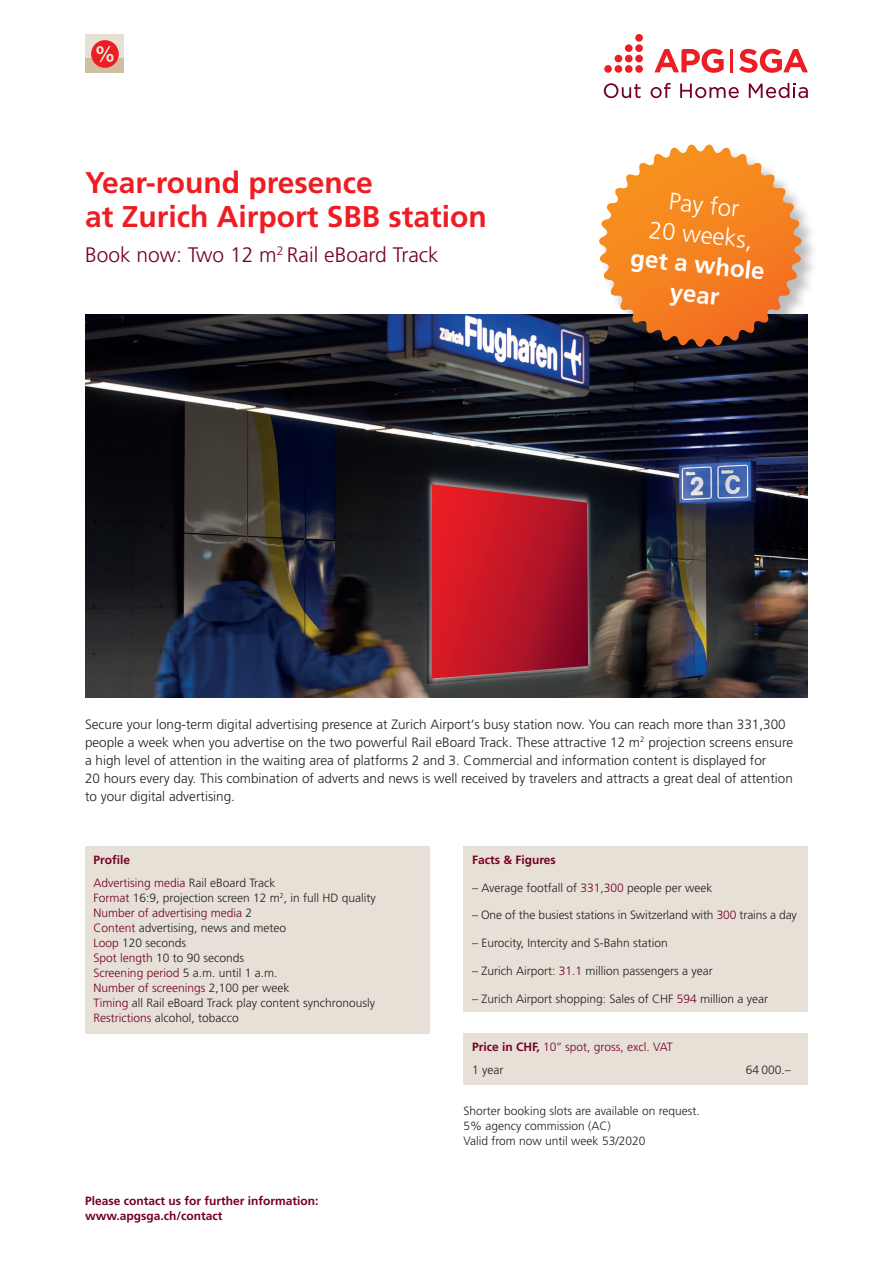
<style>
.page{position:relative;width:893px;height:1263px;background:#fff}
.page>*{position:absolute;margin:0;border:0;box-sizing:border-box;transform-origin:0 0}
.t1{font:700 30px "Frutiger LT Std";color:#ee1d23}
.t2{font:300 24px "Frutiger LT Std";color:#fff}
.t3{font:700 24px "Frutiger LT Std";color:#fff}
.t4{font:300 21px "Frutiger LT Std";color:#750122}
.t5{font:300 13.5px/18px "Frutiger LT Std";color:#231f20}
.t6{font:300 12px "Frutiger LT Std";color:#231f20}
.t7{font:300 12px "Frutiger LT Std";color:#750122}
.t8{font:700 12px/15px "Frutiger LT Std";color:#750122}
.s1{color:#231f20}
.s2{color:#750122}
.s3{font-weight:700}
</style>
<div class="page">
<div style="left:85px;top:34px;width:38px;height:38px;background:#e6e0d7"></div>
<div style="left:85px;top:58px;width:38px;height:14px;background:#d1bda2"></div>
<div style="left:91px;top:40px;width:28px;height:28px;background:#ee1d23;border-radius:50%"></div>
<svg style="left:96px;top:46px;width:18px;height:16px"></svg>
<div style="left:463px;top:846px;width:345px;height:166px;background:#e6e0d7"></div>
<div style="left:85px;top:846px;width:344px;height:187px;background:#e6e0d7"></div>
<div style="left:463px;top:1033px;width:345px;height:51px;background:#e6e0d7"></div>
<img style="left:85px;top:315px;width:723px;height:382px">
<svg style="left:604px;top:83px;width:37px;height:15px"></svg>
<svg style="left:650px;top:83px;width:21px;height:15px"></svg>
<svg style="left:680px;top:84px;width:59px;height:14px"></svg>
<svg style="left:749px;top:83px;width:59px;height:15px"></svg>
<hr style="left:731px;top:49px;width:2px;height:23px;background:#ee1d23">
<svg style="left:654px;top:49px;width:70px;height:24px"></svg>
<svg style="left:739px;top:49px;width:69px;height:24px"></svg>
<div style="left:604px;top:65px;width:8px;height:8px;background:#ee1d23;border-radius:50%"></div>
<div style="left:615px;top:65px;width:7px;height:8px;background:#ee1d23;border-radius:50%"></div>
<div style="left:615px;top:55px;width:7px;height:7px;background:#ee1d23;border-radius:50%"></div>
<div style="left:625px;top:65px;width:8px;height:8px;background:#ee1d23;border-radius:50%"></div>
<div style="left:625px;top:55px;width:8px;height:7px;background:#ee1d23;border-radius:50%"></div>
<div style="left:625px;top:44px;width:8px;height:8px;background:#ee1d23;border-radius:50%"></div>
<div style="left:635px;top:65px;width:8px;height:8px;background:#ee1d23;border-radius:50%"></div>
<div style="left:635px;top:55px;width:8px;height:7px;background:#ee1d23;border-radius:50%"></div>
<div style="left:635px;top:44px;width:8px;height:8px;background:#ee1d23;border-radius:50%"></div>
<div style="left:635px;top:34px;width:8px;height:8px;background:#ee1d23;border-radius:50%"></div>
<div style="left:600px;top:145px;width:219px;height:219px;background:#231f20;opacity:.3"></div>
<svg style="left:599px;top:145px;width:191px;height:202px;background:#e1893e"></svg>
<p class="t1" style="left:85px;top:165px;width:289px">Year-round presence</p>
<p class="t1" style="left:85px;top:199px;width:403px">at Zurich Airport SBB station</p>
<p class="t4" style="left:85px;top:242px;width:355px">Book now: Two 12 m<sup>2</sup> Rail eBoard Track</p>
<p class="t2" style="left:670px;top:188px;width:72px;rotate:6deg">Pay for</p>
<p class="t2" style="left:651px;top:216px;width:106px;rotate:6deg">20 weeks,</p>
<p class="t3" style="left:632px;top:243px;width:136px;rotate:6deg">get a whole</p>
<p class="t3" style="left:671px;top:278px;width:51px;rotate:6deg">year</p>
<p class="t5" style="left:85px;top:715px;width:702px">Secure your long-term digital advertising presence at Zurich Airport‘s busy station now. You can reach more than 331,300</p>
<p class="t5" style="left:85px;top:733px;width:710px">people a week when you advertise on the two powerful Rail eBoard Track. These attractive 12 m<sup>2</sup> projection screens ensure a high level of attention in the waiting area of platforms 2 and 3. Commercial and information content is displayed for<br>20 hours every day. This combination of adverts and news is well received by travelers and attracts a great deal of attention to your digital advertising.</p>
<p class="t8" style="left:94px;top:852px;width:38px">Profile</p>
<p class="t7" style="left:94px;top:876px;width:184px">Advertising media <span class="s1">Rail eBoard Track</span></p>
<p class="t6" style="left:94px;top:891px;width:284px"><span class="s2">Format</span> 16:9, projection screen 12 m<sup>2</sup>, in full HD quality</p>
<p class="t7" style="left:94px;top:906px;width:160px">Number of advertising media <span class="s1">2</span></p>
<p class="t6" style="left:94px;top:921px;width:194px"><span class="s2">Content</span> advertising, news and meteo</p>
<p class="t6" style="left:94px;top:936px;width:94px"><span class="s2">Loop</span> 120 seconds</p>
<p class="t6" style="left:94px;top:951px;width:152px"><span class="s2">Spot length</span> 10 to 90 seconds</p>
<p class="t7" style="left:94px;top:966px;width:185px">Screening period <span class="s1">5 a.m. until 1 a.m.</span></p>
<p class="t7" style="left:94px;top:981px;width:197px">Number of screenings <span class="s1">2,100 per week</span></p>
<p class="t6" style="left:94px;top:996px;width:283px"><span class="s2">Timing</span> all Rail eBoard Track play content synchronously</p>
<p class="t6" style="left:94px;top:1011px;width:147px"><span class="s2">Restrictions</span> alcohol, tobacco</p>
<p class="t8" style="left:85px;top:1194px;width:235px">Please contact us for further information: www.apgsga.ch/contact</p>
<p class="t8" style="left:472px;top:852px;width:85px">Facts &amp; Figures</p>
<p class="t6" style="left:472px;top:880px;width:242px">– Average footfall of <span class="s2">331,300</span> people per week</p>
<p class="t6" style="left:472px;top:908px;width:326px">– One of the busiest stations in Switzerland with <span class="s2">300</span> trains a day</p>
<p class="t6" style="left:472px;top:936px;width:197px">– Eurocity, Intercity and S-Bahn station</p>
<p class="t6" style="left:472px;top:964px;width:242px">– Zurich Airport: <span class="s2">31.1</span> million passengers a year</p>
<p class="t6" style="left:472px;top:991px;width:298px">– Zurich Airport shopping: Sales of CHF <span class="s2">594</span> million a year</p>
<p class="t7" style="left:472px;top:1040px;width:202px"><span class="s3">Price in CHF,</span> 10‘‘ spot, gross, excl. VAT</p>
<p class="t6" style="left:472px;top:1063px;width:33px">1 year</p>
<p class="t6" style="left:746px;top:1063px;width:47px">64 000.–</p>
<p class="t6" style="left:463px;top:1104px;width:238px">Shorter booking slots are available on request.</p>
<p class="t6" style="left:463px;top:1119px;width:149px">5% agency commission (AC)</p>
<p class="t6" style="left:463px;top:1134px;width:183px">Valid from now until week 53/2020</p>
</div>
